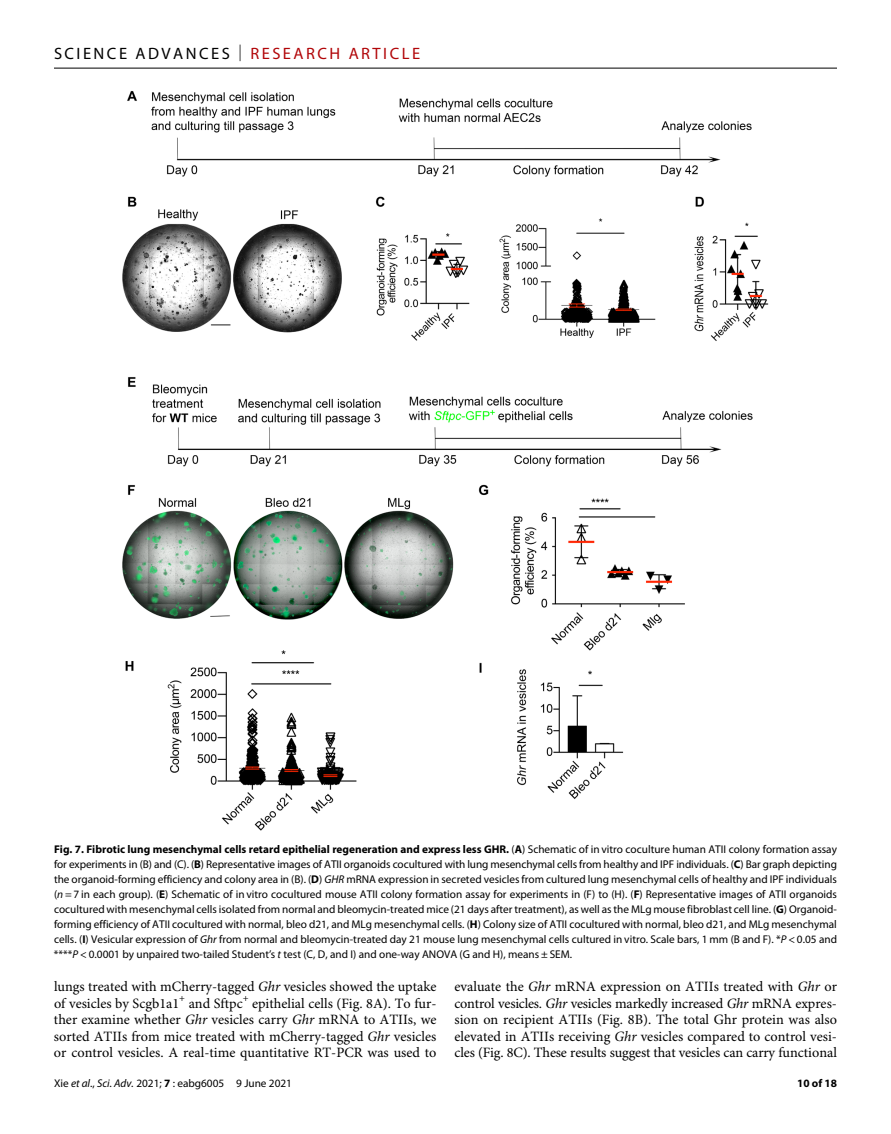
<style>
.page{position:relative;width:891px;height:1134px;background:#fff}
.page>*{position:absolute;margin:0;border:0;box-sizing:border-box;transform-origin:0 0}
.t1{font:16.5px "Myriad Pro";letter-spacing:.15em;color:#000}
.t2{font:14.25px/16.5px "Minion Pro";color:#000;text-align:justify}
.t3{font:11.25px/15px "Myriad Pro";color:#000;text-align:justify}
.t4{font:700 11.25px "Myriad Pro";color:#000}
.s1{font-weight:300}
.s2{color:#b10508}
.s3{font-weight:700}
.s4{font-style:italic}
</style>
<div class="page">
<hr style="left:54px;top:68px;width:783px;height:1px;background:#000">
<img style="left:122px;top:91px;width:647px;height:740px">
<h1 class="t1" style="left:54px;top:40px;width:368px">SCIENCE ADVANCES <span class="s1">|</span> <span class="s2">RESEARCH ARTICLE</span></h1>
<p class="t3" style="left:54px;top:842px;width:785px"><span class="s3">Fig. 7. Fibrotic lung mesenchymal cells retard epithelial regeneration and express less GHR.</span> (<span class="s3">A</span>) Schematic of in vitro coculture human ATII colony formation assay for experiments in (B) and (C). (<span class="s3">B</span>) Representative images of ATII organoids cocultured with lung mesenchymal cells from healthy and IPF individuals. (<span class="s3">C</span>) Bar graph depicting the organoid-forming efficiency and colony area in (B). (<span class="s3">D</span>) <span class="s4">GHR</span> mRNA expression in secreted vesicles from cultured lung mesenchymal cells of healthy and IPF individuals (<span class="s4">n</span> = 7 in each group). (<span class="s3">E</span>) Schematic of in vitro cocultured mouse ATII colony formation assay for experiments in (F) to (H). (<span class="s3">F</span>) Representative images of ATII organoids cocultured with mesenchymal cells isolated from normal and bleomycin-treated mice (21 days after treatment), as well as the MLg mouse fibroblast cell line. (<span class="s3">G</span>) Organoid&shy;forming efficiency of ATII cocultured with normal, bleo d21, and MLg mesenchymal cells. (<span class="s3">H</span>) Colony size of ATII cocultured with normal, bleo d21, and MLg mesenchymal cells. (<span class="s3">I</span>) Vesicular expression of <span class="s4">Ghr</span> from normal and bleomycin-treated day 21 mouse lung mesenchymal cells cultured in vitro. Scale bars, 1 mm (B and F). *<span class="s4">P</span> &lt; 0.05 and ****<span class="s4">P</span> &lt; 0.0001 by unpaired two-tailed Student’s <span class="s4">t</span> test (C, D, and I) and one-way ANOVA (G and H), means ± SEM.</p>
<p class="t2" style="left:54px;top:980px;width:384px">lungs treated with mCherry-tagged <span class="s4">Ghr</span> vesicles showed the uptake of vesicles by Scgb1a1<sup>+</sup> and Sftpc<sup>+</sup> epithelial cells (Fig. 8A). To fur&shy;ther examine whether <span class="s4">Ghr</span> vesicles carry <span class="s4">Ghr</span> mRNA to ATIIs, we sorted ATIIs from mice treated with mCherry-tagged <span class="s4">Ghr</span> vesicles or control vesicles. A real-time quantitative RT-PCR was used to</p>
<p class="t2" style="left:454px;top:980px;width:384px">evaluate the <span class="s4">Ghr</span> mRNA expression on ATIIs treated with <span class="s4">Ghr</span> or control vesicles. <span class="s4">Ghr</span> vesicles markedly increased <span class="s4">Ghr</span> mRNA expres&shy;sion on recipient ATIIs (Fig. 8B). The total Ghr protein was also elevated in ATIIs receiving <span class="s4">Ghr</span> vesicles compared to control vesi&shy;cles (Fig. 8C). These results suggest that vesicles can carry functional</p>
<p class="t3" style="left:54px;top:1076px;width:240px">Xie <span class="s4">et al</span>., <span class="s4">Sci. Adv.</span> 2021; <span class="s3">7</span> : eabg6005 9 June 2021</p>
<p class="t4" style="left:797px;top:1074px;width:41px">10 of 18</p>
</div>
